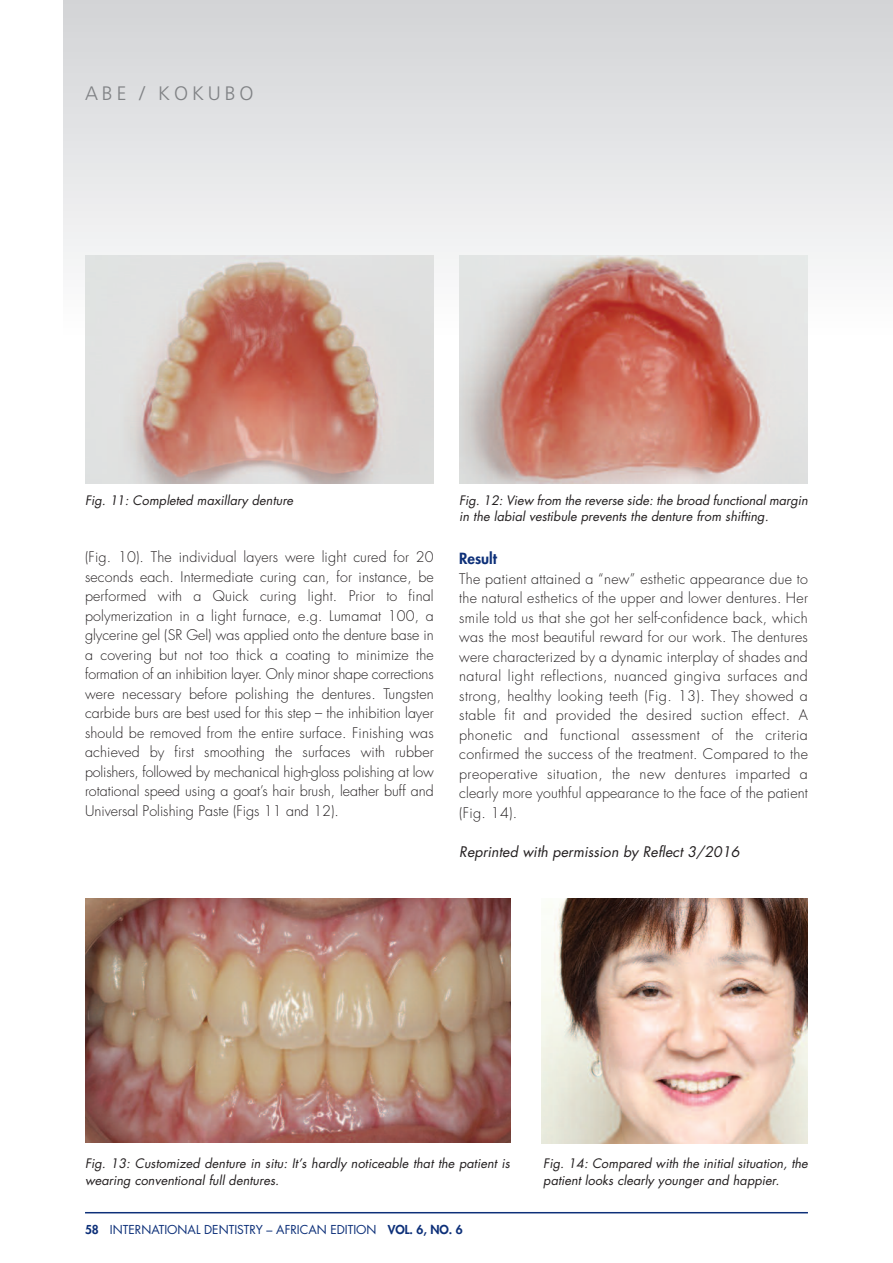
<style>
.page{position:relative;width:893px;height:1263px;background:#fff}
.page>*{position:absolute;margin:0;border:0;box-sizing:border-box;transform-origin:0 0}
.t1{font:300 19.5px "Frutiger";letter-spacing:.2em;color:#808285}
.t2{font:800 15px "Futura";color:#0d3079}
.t3{font:300 14.25px/19.5px "Futura";letter-spacing:.01em;color:#231f20;text-align:justify}
.t4{font:italic 14.25px "Futura";letter-spacing:.005em;color:#231f20}
.t5{font:italic 12.75px/16.6px "Futura";letter-spacing:.005em;color:#231f20}
.t6{font:12px "Futura";color:#0d3079}
.s1{font-weight:800}
</style>
<div class="page">
<div style="left:64px;top:0;width:829px;height:334px;background:linear-gradient(to bottom,#d2d3d6,#fdfdfe)"></div>
<hr style="left:85px;top:1212px;width:723px;height:1px;background:#0d3079">
<img style="left:85px;top:255px;width:349px;height:229px">
<img style="left:459px;top:255px;width:349px;height:228px">
<img style="left:85px;top:898px;width:425px;height:245px">
<img style="left:542px;top:898px;width:266px;height:246px">
<h1 class="t1" style="left:85px;top:85px;width:170px">ABE / KOKUBO</h1>
<p class="t5" style="left:85px;top:493px;width:210px">Fig. 11: Completed maxillary denture</p>
<p class="t5" style="left:459px;top:493px;width:350px">Fig. 12: View from the reverse side: the broad functional margin in the labial vestibule prevents the denture from shifting.</p>
<p class="t3" style="left:85px;top:549px;width:350px">(Fig. 10). The individual layers were light cured for 20 seconds each. Intermediate curing can, for instance, be performed with a Quick curing light. Prior to final polymerization in a light furnace, e.g. Lumamat 100, a glycerine gel (SR Gel) was applied onto the denture base in a covering but not too thick a coating to minimize the formation of an inhibition layer. Only minor shape corrections were necessary before polishing the dentures. Tungsten carbide burs are best used for this step – the inhibition layer should be removed from the entire surface. Finishing was achieved by first smoothing the surfaces with rubber polishers, followed by mechanical high-gloss polishing at low rotational speed using a goat’s hair brush, leather buff and Universal Polishing Paste (Figs 11 and 12).</p>
<p class="t2" style="left:459px;top:551px;width:39px">Result</p>
<p class="t3" style="left:459px;top:570px;width:350px">The patient attained a “new” esthetic appearance due to the natural esthetics of the upper and lower dentures. Her smile told us that she got her self-confidence back, which was the most beautiful reward for our work. The dentures were characterized by a dynamic interplay of shades and natural light reflections, nuanced gingiva surfaces and strong, healthy looking teeth (Fig. 13). They showed a stable fit and provided the desired suction effect. A phonetic and functional assessment of the criteria confirmed the success of the treatment. Compared to the preoperative situation, the new dentures imparted a clearly more youthful appearance to the face of the patient (Fig. 14).</p>
<p class="t4" style="left:459px;top:845px;width:282px">Reprinted with permission by Reflect 3/2016</p>
<p class="t5" style="left:85px;top:1156px;width:426px">Fig. 13: Customized denture in situ: It’s hardly noticeable that the patient is wearing conventional full dentures.</p>
<p class="t5" style="left:543px;top:1156px;width:266px">Fig. 14: Compared with the initial situation, the patient looks clearly younger and happier.</p>
<p class="t6" style="left:85px;top:1224px;width:379px"><span class="s1">58</span> INTERNATIONAL DENTISTRY – AFRICAN EDITION <span class="s1">VOL. 6, NO. 6</span></p>
</div>
